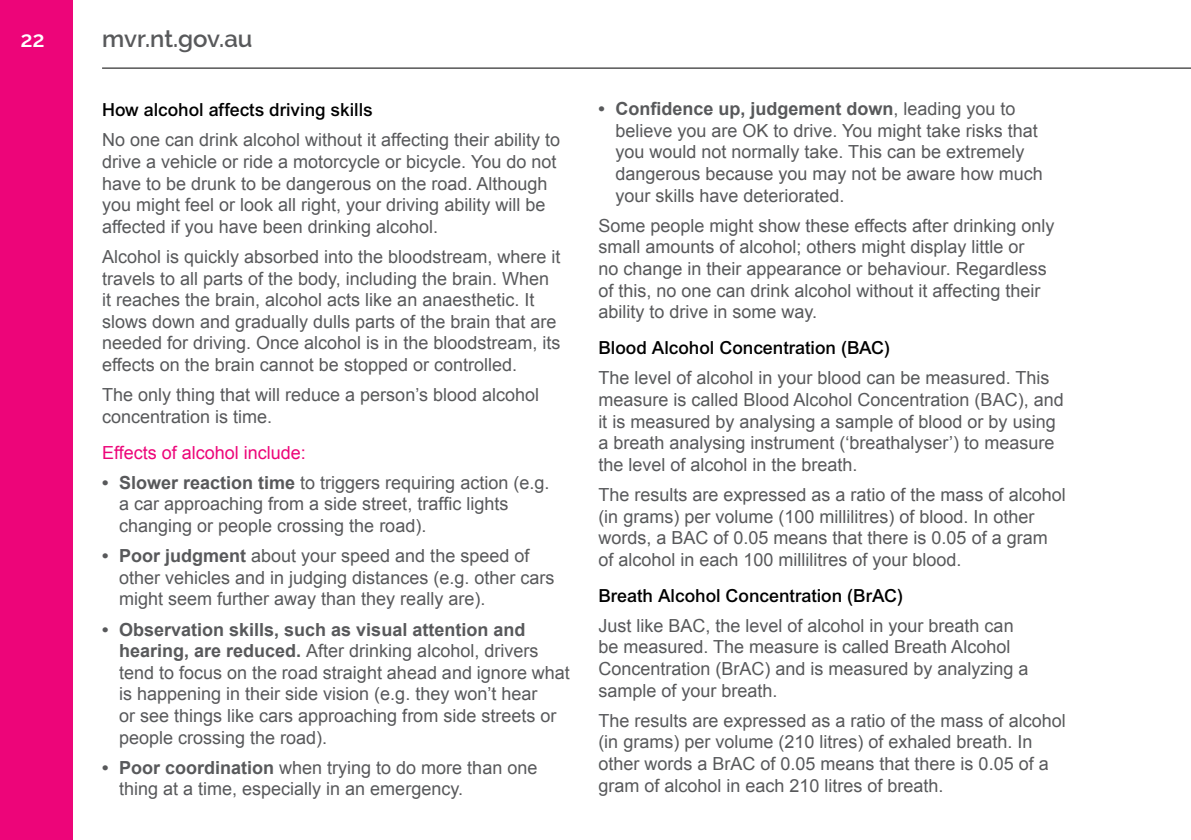
<style>
.page{position:relative;width:1191px;height:840px;background:#fff}
.page>*{position:absolute;margin:0;border:0;box-sizing:border-box;transform-origin:0 0}
.t1{font:600 24px "Raleway";color:#58595b}
.t2{font:600 22px "Raleway";color:#fff}
.t3{font:18px/21.6px "Arial";color:#58595b}
.t4{font:500 18px "Arial";color:#000}
.t5{font:18px "Arial";color:#ed0579}
.s1{font-weight:700}
</style>
<div class="page">
<div style="left:0;top:0;width:73px;height:839px;background:#ed0579"></div>
<hr style="left:102px;top:68px;width:1089px;height:1px;background:#000">
<p class="t2" style="left:20px;top:27px;width:26px">22</p>
<h1 class="t1" style="left:102px;top:25px;width:152px">mvr.nt.gov.au</h1>
<p class="t4" style="left:102px;top:99px;width:272px">How alcohol affects driving skills</p>
<p class="t3" style="left:102px;top:129px;width:459px">No one can drink alcohol without it affecting their ability to drive a vehicle or ride a motorcycle or bicycle. You do not have to be drunk to be dangerous on the road. Although you might feel or look all right, your driving ability will be affected if you have been drinking alcohol.</p>
<p class="t3" style="left:102px;top:246px;width:460px">Alcohol is quickly absorbed into the bloodstream, where it travels to all parts of the body, including the brain. When it reaches the brain, alcohol acts like an anaesthetic. It slows down and gradually dulls parts of the brain that are needed for driving. Once alcohol is in the bloodstream, its effects on the brain cannot be stopped or controlled.</p>
<p class="t3" style="left:102px;top:384px;width:438px">The only thing that will reduce a person’s blood alcohol concentration is time.</p>
<p class="t5" style="left:102px;top:440px;width:205px">Effects of alcohol include:</p>
<p class="t3" style="left:119px;top:471px;width:432px;text-indent:-17px"><span class="s1">• Slower reaction time</span> to triggers requiring action (e.g. a car approaching from a side street, traffic lights changing or people crossing the road).</p>
<p class="t3" style="left:119px;top:545px;width:437px;text-indent:-17px"><span class="s1">• Poor judgment</span> about your speed and the speed of other vehicles and in judging distances (e.g. other cars might seem further away than they really are).</p>
<p class="t3" style="left:119px;top:618px;width:452px;text-indent:-17px"><span class="s1">• Observation skills, such as visual attention and hearing, are reduced.</span> After drinking alcohol, drivers tend to focus on the road straight ahead and ignore what is happening in their side vision (e.g. they won’t hear<br>or see things like cars approaching from side streets or people crossing the road).</p>
<p class="t3" style="left:119px;top:756px;width:420px;text-indent:-17px"><span class="s1">• Poor coordination</span> when trying to do more than one thing at a time, especially in an emergency.</p>
<p class="t3" style="left:615px;top:98px;width:429px;text-indent:-17px"><span class="s1">• Confidence up, judgement down</span>, leading you to believe you are OK to drive. You might take risks that you would not normally take. This can be extremely dangerous because you may not be aware how much your skills have deteriorated.</p>
<p class="t3" style="left:598px;top:215px;width:457px">Some people might show these effects after drinking only small amounts of alcohol; others might display little or<br>no change in their appearance or behaviour. Regardless of this, no one can drink alcohol without it affecting their ability to drive in some way.</p>
<p class="t4" style="left:598px;top:337px;width:293px">Blood Alcohol Concentration (BAC)</p>
<p class="t3" style="left:598px;top:367px;width:467px">The level of alcohol in your blood can be measured. This measure is called Blood Alcohol Concentration (BAC), and it is measured by analysing a sample of blood or by using a breath analysing instrument (‘breathalyser’) to measure the level of alcohol in the breath.</p>
<p class="t3" style="left:598px;top:483px;width:469px">The results are expressed as a ratio of the mass of alcohol (in grams) per volume (100 millilitres) of blood. In other words, a BAC of 0.05 means that there is 0.05 of a gram of alcohol in each 100 millilitres of your blood.</p>
<p class="t4" style="left:598px;top:584px;width:306px">Breath Alcohol Concentration (BrAC)</p>
<p class="t3" style="left:598px;top:614px;width:432px">Just like BAC, the level of alcohol in your breath can be measured. The measure is called Breath Alcohol Concentration (BrAC) and is measured by analyzing a sample of your breath.</p>
<p class="t3" style="left:598px;top:709px;width:469px">The results are expressed as a ratio of the mass of alcohol (in grams) per volume (210 litres) of exhaled breath. In other words a BrAC of 0.05 means that there is 0.05 of a gram of alcohol in each 210 litres of breath.</p>
</div>
